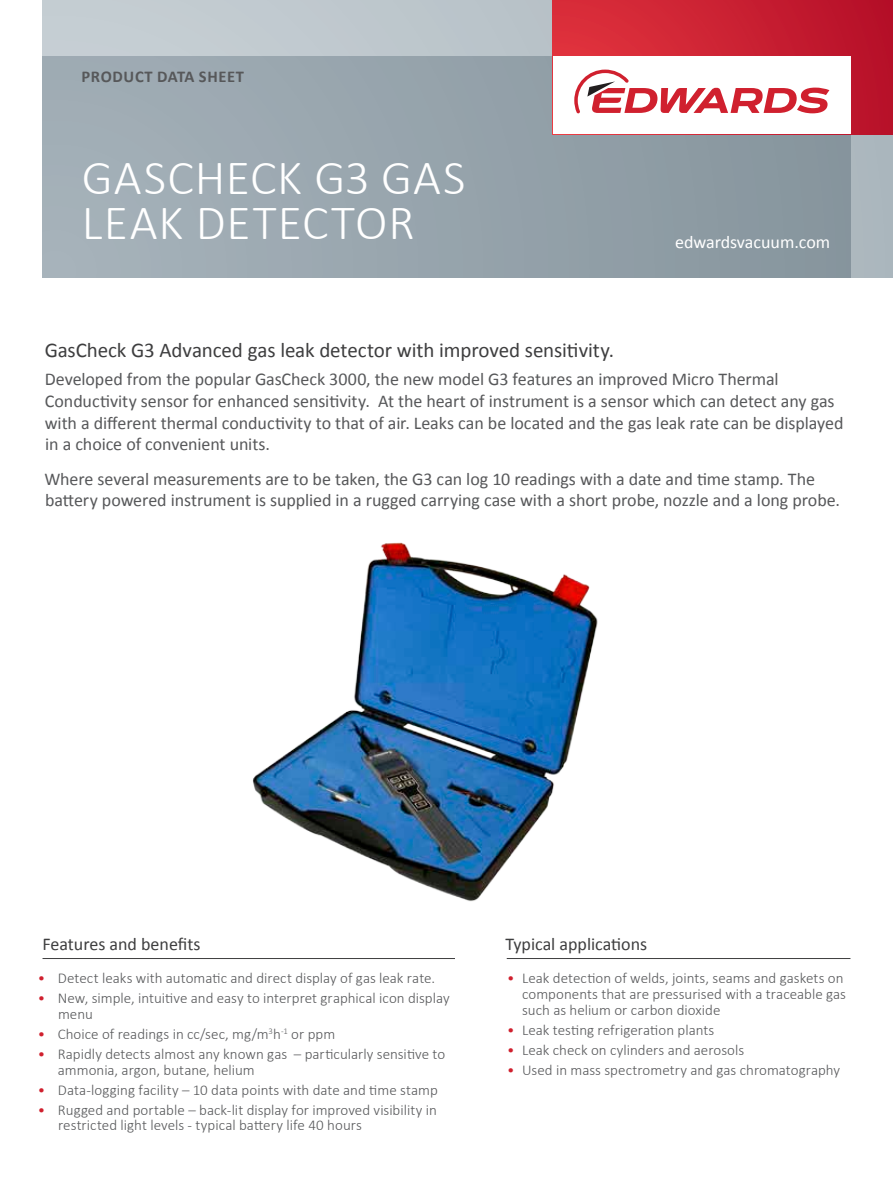
<style>
.page{position:relative;width:893px;height:1191px;background:#fff}
.page>*{position:absolute;margin:0;border:0;box-sizing:border-box;transform-origin:0 0}
.t1{font:300 49.5px/45px "Calibri";letter-spacing:.02em;color:#fff}
.t2{font:21px "Calibri";letter-spacing:-.005em;color:#3e3e3f}
.t3{font:18px/21.6px "Calibri";letter-spacing:-.005em;color:#57585a}
.t4{font:18px "Calibri";color:#3e3e3f}
.t5{font:18px "Calibri";color:#fff}
.t6{font:700 16.5px "Calibri";letter-spacing:.04em;color:#57585a}
.t7{font:300 15px/15.8px "Calibri";color:#57585a}
.s1{color:#d0202e}
</style>
<div class="page">
<hr style="left:43px;top:958px;width:412px;height:1px;background:#3e3e3f">
<svg style="left:43px;top:0;width:850px;height:278px;background:#bbc4ca"></svg>
<div style="left:43px;top:57px;width:807px;height:221px;background:linear-gradient(to right,#a5b1b9,#87959d)"></div>
<svg style="left:553px;top:0;width:340px;height:134px;background:#c92235"></svg>
<div style="left:553px;top:57px;width:297px;height:77px;background:#fff"></div>
<svg style="left:574px;top:70px;width:255px;height:43px"></svg>
<hr style="left:507px;top:958px;width:343px;height:1px;background:#3e3e3f">
<img style="left:252px;top:542px;width:346px;height:360px">
<p class="t6" style="left:82px;top:66px;width:164px">PRODUCT DATA SHEET</p>
<h1 class="t1" style="left:82px;top:155px;width:385px">GASCHECK G3 GAS<br>LEAK DETECTOR</h1>
<p class="t5" style="left:675px;top:231px;width:157px">edwardsvacuum.com</p>
<h2 class="t2" style="left:45px;top:337px;width:571px">GasCheck G3 Advanced gas leak detector with improved sensitivity.</h2>
<p class="t3" style="left:45px;top:368px;width:800px">Developed from the popular GasCheck 3000, the new model G3 features an improved Micro Thermal Conductivity sensor for enhanced sensitivity. At the heart of instrument is a sensor which can detect any gas with a different thermal conductivity to that of air. Leaks can be located and the gas leak rate can be displayed in a choice of convenient units.</p>
<p class="t3" style="left:44px;top:468px;width:797px">Where several measurements are to be taken, the G3 can log 10 readings with a date and time stamp. The battery powered instrument is supplied in a rugged carrying case with a short probe, nozzle and a long probe.</p>
<p class="t4" style="left:43px;top:932px;width:159px">Features and benefits</p>
<p class="t7" style="left:38px;top:970px;width:399px"><span class="s1">•</span> Detect leaks with automatic and direct display of gas leak rate.</p>
<p class="t7" style="left:58px;top:990px;width:393px;text-indent:-20px"><span class="s1">•</span> New, simple, intuitive and easy to interpret graphical icon display menu</p>
<p class="t7" style="left:38px;top:1026px;width:299px"><span class="s1">•</span> Choice of readings in cc/sec, mg/m<sup>3</sup>h<sup>-1</sup> or ppm</p>
<p class="t7" style="left:58px;top:1046px;width:389px;text-indent:-20px"><span class="s1">•</span> Rapidly detects almost any known gas – particularly sensitive to ammonia, argon, butane, helium</p>
<p class="t7" style="left:38px;top:1081px;width:402px"><span class="s1">•</span> Data-logging facility – 10 data points with date and time stamp</p>
<p class="t7" style="left:58px;top:1101px;width:380px;text-indent:-20px"><span class="s1">•</span> Rugged and portable – back-lit display for improved visibility in restricted light levels - typical battery life 40 hours</p>
<p class="t4" style="left:505px;top:932px;width:143px">Typical applications</p>
<p class="t7" style="left:522px;top:970px;width:325px;text-indent:-15px"><span class="s1">•</span> Leak detection of welds, joints, seams and gaskets on components that are pressurised with a traceable gas such as helium or carbon dioxide</p>
<p class="t7" style="left:507px;top:1021px;width:209px"><span class="s1">•</span> Leak testing refrigeration plants</p>
<p class="t7" style="left:507px;top:1041px;width:239px"><span class="s1">•</span> Leak check on cylinders and aerosols</p>
<p class="t7" style="left:507px;top:1061px;width:335px"><span class="s1">•</span> Used in mass spectrometry and gas chromatography</p>
</div>
